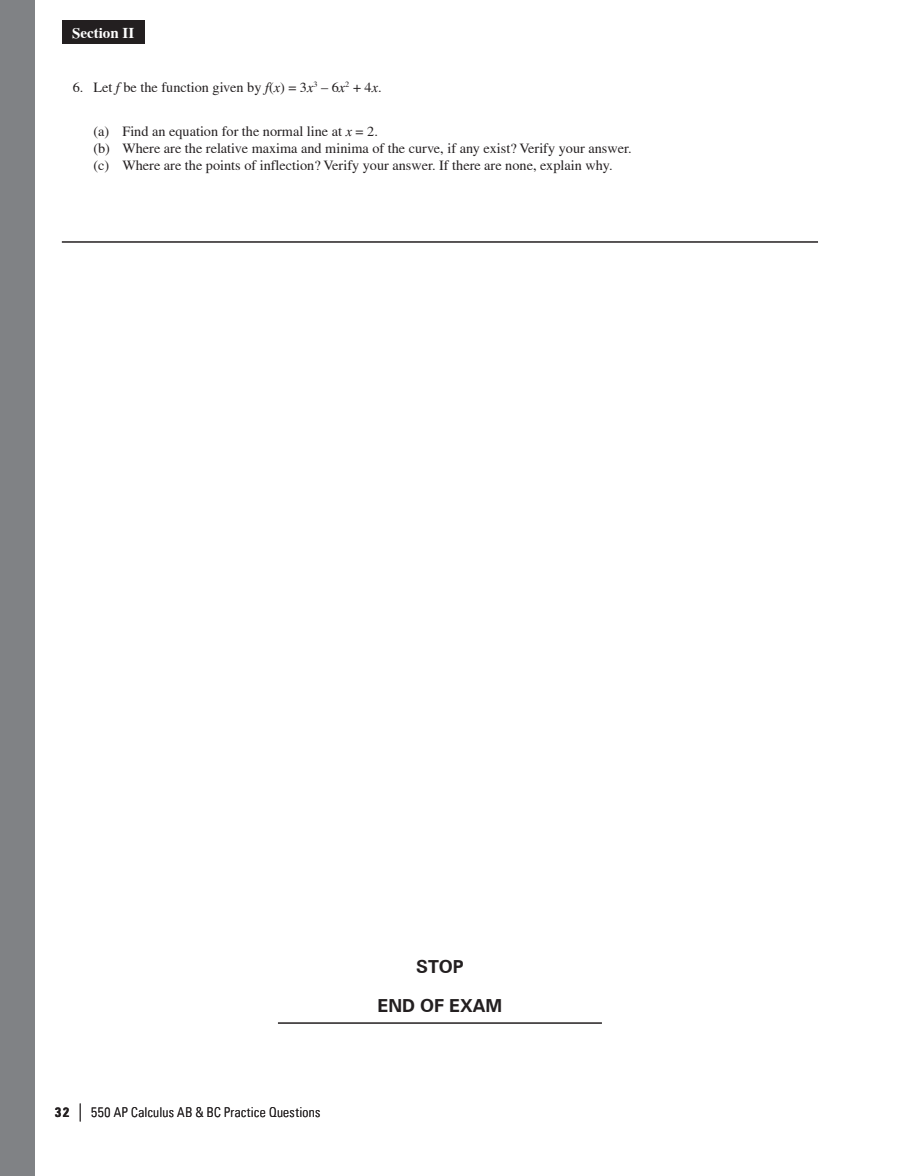
<style>
.page{position:relative;width:907px;height:1176px;background:#fff}
.page>*{position:absolute;margin:0;border:0;box-sizing:border-box;transform-origin:0 0}
.t1{font:700 18px/38.1px "Zurich BT";color:#231f20;text-align:center}
.t2{font:700 15px "Times";color:#fff}
.t3{font:14.25px/17.1px "Times";color:#231f20}
.t4{font:300 condensed 13.5px "Univers LT";letter-spacing:.025em;color:#231f20}
.s1{font-family:"Times LT";font-style:italic}
.s2{font-family:"Univers LT Std";font-weight:700}
.s3{font-weight:400;font-size:18px}
</style>
<div class="page">
<div style="left:0;top:0;width:35px;height:1176px;background:#808285"></div>
<div style="left:62px;top:21px;width:82px;height:23px;background:#231f20"></div>
<hr style="left:62px;top:241px;width:756px;height:2px;background:#231f20">
<hr style="left:278px;top:1022px;width:324px;height:1px;background:#231f20">
<p class="t2" style="left:72px;top:24px;width:64px">Section II</p>
<p class="t3" style="left:73px;top:78px;width:310px">6. Let <span class="s1">f</span> be the function given by <span class="s1">f</span>(<span class="s1">x</span>) = 3<span class="s1">x</span><sup>3</sup> – 6<span class="s1">x</span><sup>2</sup> + 4<span class="s1">x</span>.</p>
<p class="t3" style="left:93px;top:122px;width:539px">(a) Find an equation for the normal line at <span class="s1">x</span> = 2.<br>(b) Where are the relative maxima and minima of the curve, if any exist? Verify your answer. (c) Where are the points of inflection? Verify your answer. If there are none, explain why.</p>
<p class="t4" style="left:55px;top:1104px;width:267px"><span class="s2">3 2</span> <span class="s3">|</span> 550 AP Calculus AB &amp; BC Practice Questions</p>
<p class="t1" style="left:377px;top:947px;width:97px">STOP<br>END OF EXAM</p>
</div>
